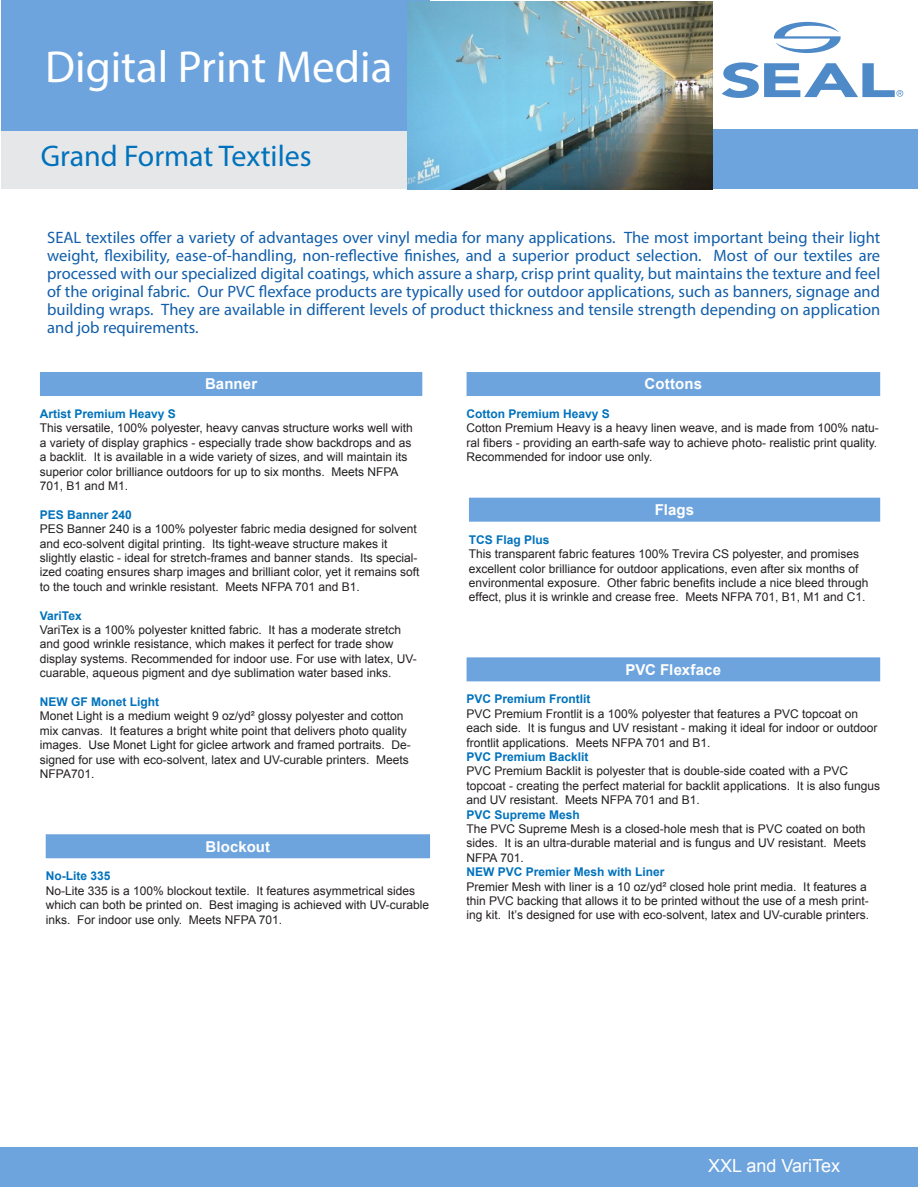
<style>
.page{position:relative;width:918px;height:1188px;background:#fff}
.page>*{position:absolute;margin:0;border:0;box-sizing:border-box;transform-origin:0 0}
.t1{font:45px "Myriad Pro";color:#fff}
.t2{font:30px "Myriad Pro";color:#0072bc}
.t3{font:18px "Arial";color:#fff}
.t4{font:16.5px/18px "Myriad Pro";color:#115eaa;text-align:justify}
.Paragraph_Style_1{font:700 15px "Arial";letter-spacing:.01em;color:#fff}
.t5{font:12px/14.4px "Arial";color:#231f20}
.t6{font:700 12px "Arial";color:#0072bc}
</style>
<div class="page">
<div style="left:0;top:1147px;width:917px;height:40px;background:#6ea4dd"></div>
<div style="left:1px;top:129px;width:409px;height:60px;background:#e6e7e9"></div>
<div style="left:619px;top:130px;width:298px;height:59px;background:#6ea4dd"></div>
<div style="left:1px;top:0;width:429px;height:130px;background:#6ea4dd"></div>
<img style="left:407px;top:1px;width:306px;height:188px">
<svg style="left:774px;top:22px;width:67px;height:31px"></svg>
<svg style="left:722px;top:62px;width:181px;height:36px"></svg>
<div style="left:46px;top:834px;width:384px;height:24px;background:#6ea4dd"></div>
<div style="left:469px;top:498px;width:411px;height:24px;background:#6ea4dd"></div>
<div style="left:467px;top:372px;width:413px;height:24px;background:#6ea4dd"></div>
<div style="left:467px;top:657px;width:413px;height:24px;background:#6ea4dd"></div>
<div style="left:40px;top:372px;width:382px;height:24px;background:#6ea4dd"></div>
<p class="t1" style="left:45px;top:39px;width:349px">Digital Print Media</p>
<p class="t2" style="left:41px;top:137px;width:272px">Grand Format Textiles</p>
<p class="t4" style="left:47px;top:229px;width:835px">SEAL textiles offer a variety of advantages over vinyl media for many applications. The most important being their light weight, flexibility, ease-of-handling, non-reflective finishes, and a superior product selection. Most of our textiles are processed with our specialized digital coatings, which assure a sharp, crisp print quality, but maintains the texture and feel of the original fabric. Our PVC flexface products are typically used for outdoor applications, such as banners, signage and building wraps. They are available in different levels of product thickness and tensile strength depending on application and job requirements.</p>
<p class="Paragraph_Style_1" style="left:205px;top:374px;width:54px">Banner</p>
<p class="t6" style="left:40px;top:406px;width:138px">Artist Premium Heavy S</p>
<p class="t5" style="left:40px;top:421px;width:374px">This versatile, 100% polyester, heavy canvas structure works well with a variety of display graphics - especially trade show backdrops and as a backlit. It is available in a wide variety of sizes, and will maintain its superior color brilliance outdoors for up to six months. Meets NFPA 701, B1 and M1.</p>
<p class="t6" style="left:40px;top:507px;width:94px">PES Banner 240</p>
<p class="t5" style="left:40px;top:522px;width:381px">PES Banner 240 is a 100% polyester fabric media designed for solvent and eco-solvent digital printing. Its tight-weave structure makes it slightly elastic - ideal for stretch-frames and banner stands. Its special&shy;ized coating ensures sharp images and brilliant color, yet it remains soft to the touch and wrinkle resistant. Meets NFPA 701 and B1.</p>
<p class="t6" style="left:40px;top:608px;width:43px">VariTex</p>
<p class="t5" style="left:40px;top:623px;width:378px">VariTex is a 100% polyester knitted fabric. It has a moderate stretch and good wrinkle resistance, which makes it perfect for trade show display systems. Recommended for indoor use. For use with latex, UV&shy;cuarable, aqueous pigment and dye sublimation water based inks.</p>
<p class="t6" style="left:40px;top:694px;width:121px">NEW GF Monet Light</p>
<p class="t5" style="left:40px;top:709px;width:372px">Monet Light is a medium weight 9 oz/yd² glossy polyester and cotton mix canvas. It features a bright white point that delivers photo quality images. Use Monet Light for giclee artwork and framed portraits. De&shy;signed for use with eco-solvent, latex and UV-curable printers. Meets NFPA701.</p>
<p class="Paragraph_Style_1" style="left:206px;top:836px;width:66px">Blockout</p>
<p class="t6" style="left:46px;top:868px;width:66px">No-Lite 335</p>
<p class="t5" style="left:46px;top:883px;width:385px">No-Lite 335 is a 100% blockout textile. It features asymmetrical sides which can both be printed on. Best imaging is achieved with UV-curable inks. For indoor use only. Meets NFPA 701.</p>
<p class="Paragraph_Style_1" style="left:645px;top:374px;width:59px">Cottons</p>
<p class="t6" style="left:467px;top:406px;width:145px">Cotton Premium Heavy S</p>
<p class="t5" style="left:467px;top:421px;width:414px">Cotton Premium Heavy is a heavy linen weave, and is made from 100% natu&shy;ral fibers - providing an earth-safe way to achieve photo- realistic print quality.<br>Recommended for indoor use only.</p>
<p class="Paragraph_Style_1" style="left:655px;top:500px;width:41px">Flags</p>
<p class="t6" style="left:469px;top:532px;width:82px">TCS Flag Plus</p>
<p class="t5" style="left:469px;top:547px;width:401px">This transparent fabric features 100% Trevira CS polyester, and promises excellent color brilliance for outdoor applications, even after six months of environmental exposure. Other fabric benefits include a nice bleed through effect, plus it is wrinkle and crease free. Meets NFPA 701, B1, M1 and C1.</p>
<p class="Paragraph_Style_1" style="left:626px;top:659px;width:97px">PVC Flexface</p>
<p class="t6" style="left:467px;top:691px;width:126px">PVC Premium Frontlit</p>
<p class="t5" style="left:467px;top:707px;width:412px">PVC Premium Frontlit is a 100% polyester that features a PVC topcoat on each side. It is fungus and UV resistant - making it ideal for indoor or outdoor frontlit applications. Meets NFPA 701 and B1.</p>
<p class="t6" style="left:467px;top:749px;width:124px">PVC Premium Backlit</p>
<p class="t5" style="left:467px;top:764px;width:415px">PVC Premium Backlit is polyester that is double-side coated with a PVC topcoat - creating the perfect material for backlit applications. It is also fungus and UV resistant. Meets NFPA 701 and B1.</p>
<p class="t6" style="left:467px;top:807px;width:115px">PVC Supreme Mesh</p>
<p class="t5" style="left:467px;top:822px;width:401px;text-align:justify">The PVC Supreme Mesh is a closed-hole mesh that is PVC coated on both sides. It is an ultra-durable material and is fungus and UV resistant. Meets NFPA 701.</p>
<p class="t6" style="left:467px;top:864px;width:200px">NEW PVC Premier Mesh with Liner</p>
<p class="t5" style="left:467px;top:879px;width:404px">Premier Mesh with liner is a 10 oz/yd² closed hole print media. It features a thin PVC backing that allows it to be printed without the use of a mesh print&shy;ing kit. It’s designed for use with eco-solvent, latex and UV-curable printers.</p>
<p class="t3" style="left:708px;top:1153px;width:134px">XXL and VariTex</p>
</div>
